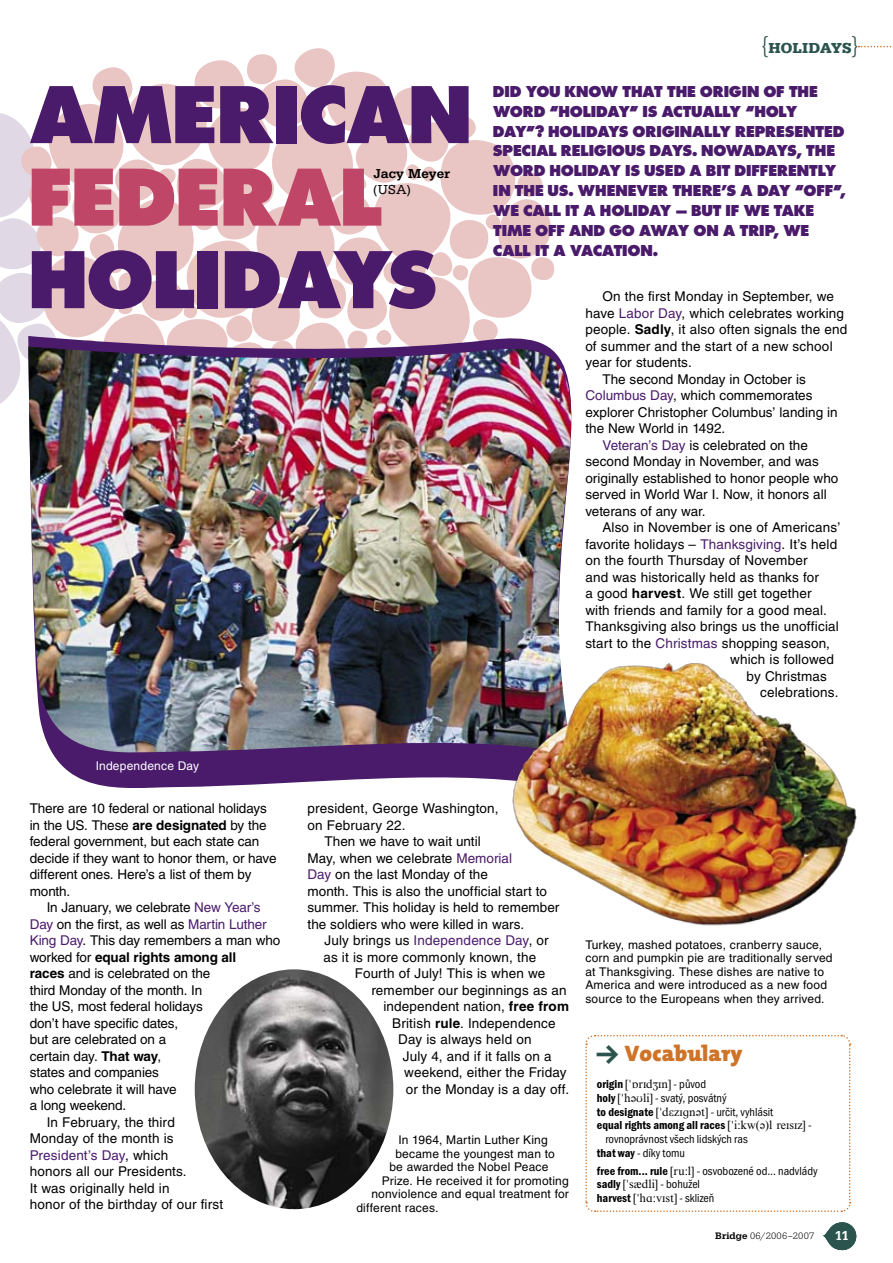
<style>
.page{position:relative;width:893px;height:1263px;background:#fff}
.page>*{position:absolute;margin:0;border:0;box-sizing:border-box;transform-origin:0 0}
.t1{font:700 85.5px "Futura POT Extr";letter-spacing:.015em;color:#4a1b6b}
.t2{font:700 85.5px "Futura POT Extr";letter-spacing:.02em;color:#c04667}
.t3{font:900 22.5px "The Mix";letter-spacing:.005em;color:#cf7327}
.t4{font:700 16.5px/19.8px "Futura POT Extr";letter-spacing:.02em;color:#4a1b6b}
.t5{font:700 15px "Serifa TOT";letter-spacing:.01em;color:#2b544e}
.t6{font:13.5px/16.5px "Helvetica CE";letter-spacing:.005em;color:#000}
.t7{font:700 13.5px "Helvetica CE";letter-spacing:-.01em;color:#000}
.t8{font:13.5px "Helvetica CE";letter-spacing:.01em;color:#4a1b6b}
.t9{font:500 13.5px "Serifa TOT";letter-spacing:.01em;color:#000}
.t10{font:13.5px "Serifa TOT";color:#000}
.t11{font:500 13.5px "Serifa TOT";color:#fff}
.t12{font:12px/13.5px "Helvetica CE";letter-spacing:.015em;color:#000}
.t13{font:condensed 12px/13.6px "Franklin Got Itc TEE";color:#000}
.t14{font:12px/13.6px "Times New Roman Phonetics";color:#000}
.t15{font:12px "Franklin Got Itc TOT Dem Con";color:#000}
.t16{font:12px "Helvetica CE";letter-spacing:.02em;color:#fff}
.t17{font:300 9.75px "Serifa TOT";letter-spacing:.03em;color:#000}
.s1{font-weight:300;font-size:25.5px}
.s2{color:#4a1b6b}
.s3{font-weight:700}
.s4{font-weight:400}
.s5{color:#000}
.s6{font-family:"The Mix Black Expert";font-weight:400;color:#2b544e}
.s7{font-family:"Franklin Got Itc TOT Dem Con"}
.s8{font-family:"Franklin Got Itc TEE";font-stretch:condensed}
.s9{font-family:"Franklin Got Itc TOT Dem Con";font-stretch:normal}
.s10{font-family:"Times New Roman Phonetics";font-stretch:normal}
.s11{font-family:"Times New Roman Phonetics"}
.s12{font-weight:500}
</style>
<div class="page">
<svg style="left:0;top:48px;width:555px;height:356px"></svg>
<svg style="left:28px;top:330px;width:527px;height:458px;fill:#4a1b6b"></svg>
<div style="left:823px;top:1222px;width:33px;height:28px;background:#2b544e;border-radius:14px"></div>
<svg style="left:859px;top:46px;width:33px;height:1px"></svg>
<svg style="left:585px;top:1035px;width:266px;height:177px"></svg>
<img style="left:28px;top:347px;width:544px;height:407px">
<img style="left:195px;top:969px;width:198px;height:240px">
<img style="left:493px;top:650px;width:364px;height:276px">
<h1 class="t1" style="left:30px;top:72px;width:442px">AMERICAN</h1>
<h1 class="t2" style="left:30px;top:155px;width:354px">FEDERAL</h1>
<h1 class="t1" style="left:30px;top:237px;width:408px">HOLIDAYS</h1>
<p class="t9" style="left:373px;top:166px;width:78px">Jacy Meyer</p>
<p class="t10" style="left:373px;top:182px;width:39px">(USA)</p>
<p class="t5" style="left:761px;top:39px;width:99px"><span class="s1">{</span>HOLIDAYS<span class="s1">}</span></p>
<p class="t4" style="left:493px;top:82px;width:354px">DID YOU KNOW THAT THE ORIGIN OF THE WORD “HOLIDAY” IS ACTUALLY “HOLY DAY”? HOLIDAYS ORIGINALLY REPRESENTED SPECIAL RELIGIOUS DAYS. NOWADAYS, THE WORD HOLIDAY IS USED A BIT DIFFERENTLY IN THE US. WHENEVER THERE’S A DAY “OFF”, WE CALL IT A HOLIDAY – BUT IF WE TAKE TIME OFF AND GO AWAY ON A TRIP, WE CALL IT A VACATION.</p>
<p class="t6" style="left:602px;top:288px;width:233px">On the first Monday in September, we</p>
<p class="t6" style="left:585px;top:305px;width:260px">have <span class="s2">Labor Day</span>, which celebrates working</p>
<p class="t6" style="left:585px;top:321px;width:264px">people. <span class="s3">Sadly</span>, it also often signals the end</p>
<p class="t6" style="left:585px;top:338px;width:249px">of summer and the start of a new school</p>
<p class="t6" style="left:585px;top:354px;width:108px">year for students.</p>
<p class="t6" style="left:602px;top:371px;width:205px">The second Monday in October is</p>
<p class="t6" style="left:585px;top:387px;width:229px"><span class="s2">Columbus Day</span>, which commemorates</p>
<p class="t6" style="left:585px;top:404px;width:254px">explorer Christopher Columbus’ landing in</p>
<p class="t6" style="left:585px;top:420px;width:141px">the New World in 1492.</p>
<p class="t6" style="left:602px;top:437px;width:207px"><span class="s2">Veteran’s Day</span> is celebrated on the</p>
<p class="t6" style="left:585px;top:453px;width:235px">second Monday in November, and was</p>
<p class="t6" style="left:585px;top:470px;width:254px">originally established to honor people who</p>
<p class="t6" style="left:585px;top:486px;width:243px">served in World War I. Now, it honors all</p>
<p class="t6" style="left:585px;top:503px;width:122px">veterans of any war.</p>
<p class="t6" style="left:602px;top:519px;width:239px">Also in November is one of Americans’</p>
<p class="t6" style="left:585px;top:536px;width:253px">favorite holidays – <span class="s2">Thanksgiving</span>. It’s held</p>
<p class="t6" style="left:585px;top:552px;width:224px">on the fourth Thursday of November</p>
<p class="t6" style="left:585px;top:569px;width:235px">and was historically held as thanks for</p>
<p class="t6" style="left:585px;top:585px;width:228px">a good <span class="s3">harvest</span>. We still get together</p>
<p class="t6" style="left:585px;top:602px;width:243px">with friends and family for a good meal.</p>
<p class="t6" style="left:585px;top:618px;width:255px">Thanksgiving also brings us the unofficial</p>
<p class="t6" style="left:585px;top:635px;width:246px">start to the <span class="s2">Christmas</span> shopping season,</p>
<p class="t6" style="left:730px;top:651px;width:105px">which is followed</p>
<p class="t6" style="left:747px;top:668px;width:82px">by Christmas</p>
<p class="t6" style="left:760px;top:684px;width:80px">celebrations.</p>
<p class="t16" style="left:96px;top:759px;width:105px">Independence Day</p>
<p class="t6" style="left:30px;top:800px;width:248px">There are 10 federal or national holidays in the US. These <span class="s3">are designated</span> by the federal government, but each state can decide if they want to honor them, or have different ones. Here’s a list of them by month.</p>
<p class="t6" style="left:47px;top:899px;width:215px">In January, we celebrate <span class="s2">New Year’s</span></p>
<p class="t6" style="left:30px;top:916px;width:238px"><span class="s2">Day</span> on the first, as well as <span class="s2">Martin Luther</span></p>
<p class="t6" style="left:30px;top:932px;width:252px"><span class="s2">King Day</span>. This day remembers a man who</p>
<p class="t7" style="left:30px;top:949px;width:208px"><span class="s4">worked for</span> equal rights among all</p>
<p class="t6" style="left:30px;top:965px;width:182px"><span class="s3">races</span> and is celebrated on the</p>
<p class="t6" style="left:30px;top:982px;width:174px">third Monday of the month. In</p>
<p class="t6" style="left:30px;top:998px;width:175px">the US, most federal holidays</p>
<p class="t6" style="left:30px;top:1014px;width:150px">don’t have specific dates,</p>
<p class="t6" style="left:30px;top:1031px;width:138px">but are celebrated on a</p>
<p class="t6" style="left:30px;top:1047px;width:133px">certain day. <span class="s3">That way</span>,</p>
<p class="t6" style="left:30px;top:1064px;width:131px">states and companies</p>
<p class="t6" style="left:30px;top:1080px;width:148px">who celebrate it will have</p>
<p class="t6" style="left:30px;top:1097px;width:98px">a long weekend.</p>
<p class="t6" style="left:47px;top:1113px;width:130px">In February, the third</p>
<p class="t6" style="left:30px;top:1130px;width:145px">Monday of the month is</p>
<p class="t8" style="left:30px;top:1147px;width:140px">President’s Day<span class="s5">, which</span></p>
<p class="t6" style="left:30px;top:1163px;width:158px">honors all our Presidents.</p>
<p class="t6" style="left:30px;top:1179px;width:141px">It was originally held in</p>
<p class="t6" style="left:30px;top:1196px;width:195px">honor of the birthday of our first</p>
<p class="t6" style="left:308px;top:800px;width:192px">president, George Washington, on February 22.</p>
<p class="t6" style="left:308px;top:833px;width:253px;text-indent:17px">Then we have to wait until<br>May, when we celebrate <span class="s2">Memorial<br>Day</span> on the last Monday of the<br>month. This is also the unofficial start to summer. This holiday is held to remember the soldiers who were killed in wars.</p>
<p class="t6" style="left:325px;top:932px;width:226px">July brings us <span class="s2">Independence Day</span>, or</p>
<p class="t6" style="left:323px;top:948px;width:214px">as it is more commonly known, the</p>
<p class="t6" style="left:355px;top:965px;width:192px">Fourth of July! This is when we</p>
<p class="t6" style="left:371px;top:981px;width:197px">remember our beginnings as an</p>
<p class="t6" style="left:383px;top:998px;width:187px">independent nation, <span class="s3">free from</span></p>
<p class="t6" style="left:392px;top:1014px;width:165px">British <span class="s3">rule</span>. Independence</p>
<p class="t6" style="left:398px;top:1031px;width:135px">Day is always held on</p>
<p class="t6" style="left:403px;top:1047px;width:150px">July 4, and if it falls on a</p>
<p class="t6" style="left:404px;top:1064px;width:164px">weekend, either the Friday</p>
<p class="t6" style="left:406px;top:1080px;width:165px">or the Monday is a day off.</p>
<p class="t12" style="left:398px;top:1133px;width:151px">In 1964, Martin Luther King</p>
<p class="t12" style="left:395px;top:1147px;width:161px">became the youngest man to</p>
<p class="t12" style="left:389px;top:1160px;width:161px">be awarded the Nobel Peace</p>
<p class="t12" style="left:382px;top:1174px;width:188px">Prize. He received it for promoting</p>
<p class="t12" style="left:371px;top:1187px;width:199px">nonviolence and equal treatment for</p>
<p class="t12" style="left:356px;top:1201px;width:84px">different races.</p>
<p class="t12" style="left:585px;top:938px;width:249px">Turkey, mashed potatoes, cranberry sauce, corn and pumpkin pie are traditionally served at Thanksgiving. These dishes are native to America and were introduced as a new food source to the Europeans when they arrived.</p>
<h2 class="t3" style="left:597px;top:1034px;width:147px"><span class="s6">Y</span> Vocabulary</h2>
<p class="t14" style="left:597px;top:1078px;width:111px"><span class="s7">origin</span> ["QrIdZIn] <span class="s8">- původ</span></p>
<p class="t13" style="left:597px;top:1091px;width:178px"><span class="s9">holy</span> <span class="s10">["h@Uli]</span> - svatý, posvátný<br><span class="s9">to designate</span> <span class="s10">["dEzIgn@t]</span> - určit, vyhlásit</p>
<p class="t15" style="left:597px;top:1118px;width:216px">equal rights among all races <span class="s11">["i:kw(@)l reIsIz]</span> <span class="s8">-</span></p>
<p class="t13" style="left:597px;top:1132px;width:152px;text-indent:9px">rovnoprávnost všech lidských ras <span class="s9">that way</span> - díky tomu</p>
<p class="t13" style="left:597px;top:1164px;width:222px"><span class="s9">free from... rule</span> <span class="s10">[ru:l]</span> - osvobozené od... nadvlády</p>
<p class="t14" style="left:597px;top:1177px;width:119px"><span class="s7">sadly</span> ["s&amp;dli] <span class="s8">- bohužel </span><span class="s7">harvest</span> ["hA:vIst] <span class="s8">- sklizeň</span></p>
<p class="t17" style="left:715px;top:1230px;width:101px"><span class="s12">Bridge</span> 06/2006–2007</p>
<p class="t11" style="left:835px;top:1228px;width:16px">11</p>
</div>
